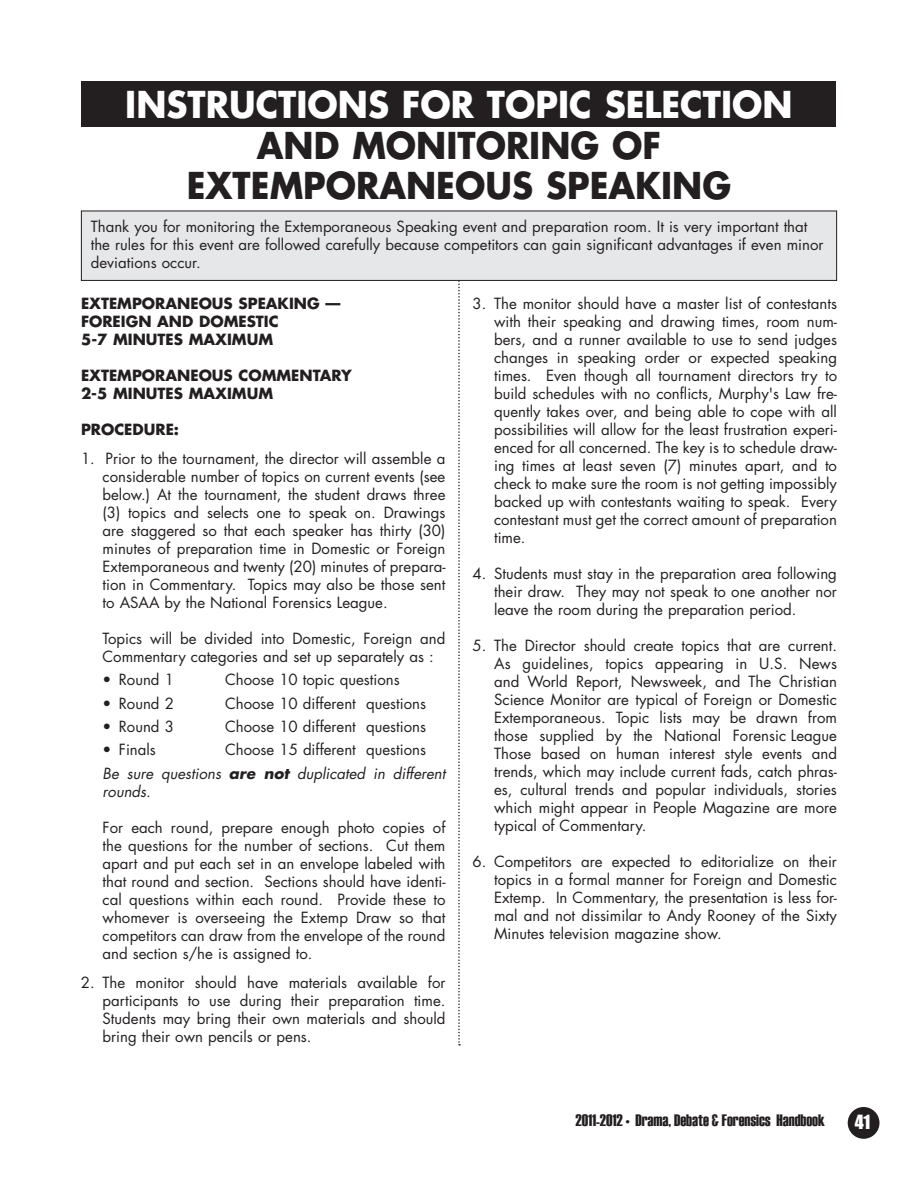
<style>
.page{position:relative;width:918px;height:1188px;background:#fff}
.page>*{position:absolute;margin:0;border:0;box-sizing:border-box;transform-origin:0 0}
.t1{font:700 36px/40.5px "Futura";color:#231f20;text-align:center;scale:.95 1}
.t2{font:700 36px "Futura";color:#fff;scale:.95 1}
.t3{font:18px "Impact";color:#fff}
.t4{font:16.5px "Haettenschweiler";color:#231f20}
.t5{font:15px/18px "Futura";color:#231f20;text-align:justify}
.t6{font:700 15px/18px "Futura";color:#231f20}
.t7{font:italic 15px/23.4px "Futura";color:#231f20}
.s1{font-style:normal}
.s2{font-weight:700}
</style>
<div class="page">
<div style="left:848px;top:1107px;width:32px;height:32px;background:#231f20;border-radius:50%"></div>
<svg style="left:458px;top:281px;width:2px;height:765px"></svg>
<div style="left:81px;top:211px;width:756px;height:69px;background:#e6e7e9"></div>
<div style="left:81px;top:211px;width:756px;height:70px;border:1px solid #231f20"></div>
<div style="left:82px;top:81px;width:754px;height:45px;background:#231f20"></div>
<h1 class="t2" style="left:125px;top:80px;width:704px">INSTRUCTIONS FOR TOPIC SELECTION</h1>
<h1 class="t1" style="left:187px;top:124px;width:574px">AND MONITORING OF<br>EXTEMPORANEOUS SPEAKING</h1>
<p class="t5" style="left:91px;top:217px;width:734px;text-align:left">Thank you for monitoring the Extemporaneous Speaking event and preparation room. It is very important that the rules for this event are followed carefully because competitors can gain significant advantages if even minor deviations occur.</p>
<p class="t6" style="left:81px;top:294px;width:261px">EXTEMPORANEOUS SPEAKING —<br>FOREIGN AND DOMESTIC<br>5-7 MINUTES MAXIMUM</p>
<p class="t6" style="left:81px;top:366px;width:272px">EXTEMPORANEOUS COMMENTARY<br>2-5 MINUTES MAXIMUM</p>
<p class="t6" style="left:81px;top:420px;width:100px">PROCEDURE:</p>
<p class="t5" style="left:103px;top:449px;width:345px;text-indent:-22px">1. Prior to the tournament, the director will assemble a considerable number of topics on current events (see below.) At the tournament, the student draws three (3) topics and selects one to speak on. Drawings are staggered so that each speaker has thirty (30) minutes of preparation time in Domestic or Foreign Extemporaneous and twenty (20) minutes of prepara&shy;tion in Commentary. Topics may also be those sent to ASAA by the National Forensics League.</p>
<p class="t5" style="left:103px;top:629px;width:344px">Topics will be divided into Domestic, Foreign and<br>Commentary categories and set up separately as :</p>
<p class="t5" style="left:103px;top:671px;width:73px">• Round 1</p>
<p class="t5" style="left:225px;top:671px;width:176px">Choose 10 topic questions</p>
<p class="t5" style="left:103px;top:694px;width:73px">• Round 2</p>
<p class="t5" style="left:225px;top:694px;width:203px">Choose 10 different questions</p>
<p class="t5" style="left:103px;top:717px;width:73px">• Round 3</p>
<p class="t5" style="left:225px;top:717px;width:203px">Choose 10 different questions</p>
<p class="t5" style="left:103px;top:741px;width:55px">• Finals</p>
<p class="t7" style="left:103px;top:738px;width:344px;text-indent:122px"><span class="s1">Choose 15 different questions<br></span>Be sure questions <span class="s2">are not</span> duplicated in different</p>
<p class="t7" style="left:103px;top:779px;width:50px">rounds.</p>
<p class="t5" style="left:103px;top:818px;width:344px">For each round, prepare enough photo copies of the questions for the number of sections. Cut them apart and put each set in an envelope labeled with that round and section. Sections should have identi&shy;cal questions within each round. Provide these to whomever is overseeing the Extemp Draw so that competitors can draw from the envelope of the round and section s/he is assigned to.</p>
<p class="t5" style="left:103px;top:973px;width:344px;text-align:left;text-indent:-22px">2. The monitor should have materials available for participants to use during their preparation time.<br>Students may bring their own materials and should bring their own pencils or pens.</p>
<p class="t5" style="left:494px;top:294px;width:345px;text-indent:-22px">3. The monitor should have a master list of contestants with their speaking and drawing times, room num&shy;bers, and a runner available to use to send judges changes in speaking order or expected speaking times. Even though all tournament directors try to build schedules with no conflicts, Murphy's Law fre&shy;quently takes over, and being able to cope with all possibilities will allow for the least frustration experi&shy;enced for all concerned. The key is to schedule draw&shy;ing times at least seven (7) minutes apart, and to check to make sure the room is not getting impossibly backed up with contestants waiting to speak. Every contestant must get the correct amount of preparation time.</p>
<p class="t5" style="left:494px;top:564px;width:344px;text-indent:-22px">4. Students must stay in the preparation area following their draw. They may not speak to one another nor leave the room during the preparation period.</p>
<p class="t5" style="left:494px;top:636px;width:344px;text-align:left;text-indent:-22px">5. The Director should create topics that are current.<br>As guidelines, topics appearing in U.S. News and World Report, Newsweek, and The Christian Science Monitor are typical of Foreign or Domestic Extemporaneous. Topic lists may be drawn from those supplied by the National Forensic League Those based on human interest style events and trends, which may include current fads, catch phras&shy;es, cultural trends and popular individuals, stories which might appear in People Magazine are more typical of Commentary.</p>
<p class="t5" style="left:494px;top:852px;width:344px;text-indent:-22px">6. Competitors are expected to editorialize on their topics in a formal manner for Foreign and Domestic Extemp. In Commentary, the presentation is less for&shy;mal and not dissimilar to Andy Rooney of the Sixty Minutes television magazine show.</p>
<p class="t4" style="left:576px;top:1111px;width:251px">2011-2012 • Drama, Debate &amp; Forensics Handbook</p>
<p class="t3" style="left:855px;top:1111px;width:9px">41</p>
</div>
